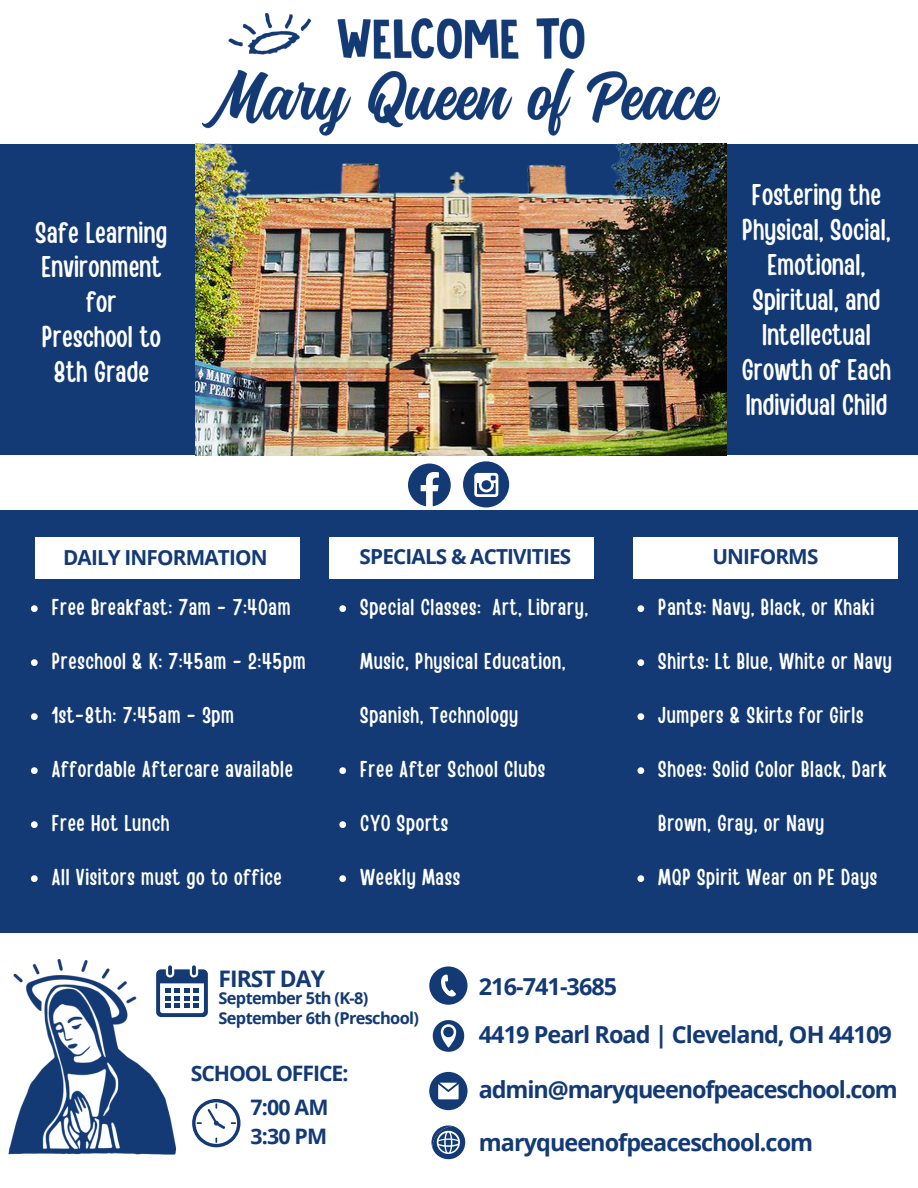
<style>
.page{position:relative;width:918px;height:1188px;background:#133a75}
.page>*{position:absolute;margin:0;border:0;box-sizing:border-box;transform-origin:0 0}
.t1{font:29.7px/34.8px "Handy Casual Condensed";letter-spacing:.005em;color:#fff;text-align:center}
.t2{font:700 23.4px "Open Sans";letter-spacing:-.04em;color:#133a75}
.t3{font:22.8px "Handy Casual Condensed";letter-spacing:.03em;color:#fff}
.t4{font:700 22.8px "Open Sans";letter-spacing:-.04em;color:#133a75}
.t5{font:700 21.3px "Open Sans";letter-spacing:-.05em;color:#133a75}
.t6{font:700 20.7px "Open Sans";letter-spacing:-.04em;color:#133a75}
.t7{font:700 16.35px "Open Sans";letter-spacing:-.04em;color:#133a75}
</style>
<div class="page">
<div style="left:0;top:455px;width:918px;height:55px;background:#fff"></div>
<div style="left:0;top:933px;width:918px;height:255px;background:#fff"></div>
<div style="left:35px;top:538px;width:264px;height:41px;background:#fff"></div>
<div style="left:329px;top:537px;width:265px;height:42px;background:#fff"></div>
<div style="left:633px;top:537px;width:265px;height:42px;background:#fff"></div>
<svg style="left:176px;top:969px;width:32px;height:48px"></svg>
<svg style="left:192px;top:965px;width:4px;height:10px"></svg>
<svg style="left:192px;top:1099px;width:49px;height:48px"></svg>
<svg style="left:431px;top:1125px;width:34px;height:34px"></svg>
<svg style="left:429px;top:966px;width:39px;height:39px"></svg>
<svg style="left:433px;top:1020px;width:31px;height:32px"></svg>
<svg style="left:408px;top:464px;width:43px;height:42px"></svg>
<div style="left:463px;top:461px;width:46px;height:46px;background:#133a75;border-radius:50%"></div>
<svg style="left:474px;top:473px;width:24px;height:24px"></svg>
<img style="left:8px;top:959px;width:168px;height:196px">
<div style="left:0;top:0;width:918px;height:143px;background:#fff"></div>
<img style="left:203px;top:14px;width:516px;height:122px">
<img style="left:196px;top:144px;width:531px;height:311px">
<svg style="left:429px;top:1072px;width:39px;height:38px"></svg>
<svg style="left:31px;top:605px;width:7px;height:7px"></svg>
<svg style="left:31px;top:659px;width:7px;height:7px"></svg>
<svg style="left:31px;top:713px;width:7px;height:7px"></svg>
<svg style="left:31px;top:767px;width:7px;height:7px"></svg>
<svg style="left:31px;top:821px;width:7px;height:7px"></svg>
<svg style="left:31px;top:875px;width:7px;height:7px"></svg>
<svg style="left:339px;top:605px;width:7px;height:7px"></svg>
<svg style="left:339px;top:767px;width:7px;height:7px"></svg>
<svg style="left:339px;top:821px;width:7px;height:7px"></svg>
<svg style="left:339px;top:875px;width:7px;height:7px"></svg>
<svg style="left:637px;top:605px;width:7px;height:7px"></svg>
<svg style="left:637px;top:659px;width:7px;height:7px"></svg>
<svg style="left:637px;top:713px;width:7px;height:7px"></svg>
<svg style="left:637px;top:767px;width:7px;height:7px"></svg>
<svg style="left:637px;top:875px;width:7px;height:7px"></svg>
<p class="t1" style="left:36px;top:213px;width:133px">Safe Learning<br>Environment for</p>
<p class="t1" style="left:42px;top:318px;width:121px">Preschool to<br>8th Grade</p>
<p class="t6" style="left:63px;top:543px;width:206px">DAILY INFORMATION</p>
<p class="t3" style="left:52px;top:593px;width:240px">Free Breakfast: 7am - 7:40am</p>
<p class="t3" style="left:52px;top:647px;width:255px">Preschool &amp; K: 7:45am - 2:45pm</p>
<p class="t3" style="left:52px;top:701px;width:184px">1st-8th: 7:45am - 3pm</p>
<p class="t3" style="left:52px;top:755px;width:243px">Affordable Aftercare available</p>
<p class="t3" style="left:52px;top:809px;width:119px">Free Hot Lunch</p>
<p class="t3" style="left:52px;top:863px;width:232px">All Visitors must go to office</p>
<p class="t6" style="left:360px;top:542px;width:213px">SPECIALS &amp; ACTIVITIES</p>
<p class="t3" style="left:360px;top:593px;width:230px">Special Classes: Art, Library,</p>
<p class="t3" style="left:360px;top:647px;width:207px">Music, Physical Education,</p>
<p class="t3" style="left:360px;top:701px;width:160px">Spanish, Technology</p>
<p class="t3" style="left:360px;top:755px;width:187px">Free After School Clubs</p>
<p class="t3" style="left:360px;top:809px;width:90px">CYO Sports</p>
<p class="t3" style="left:360px;top:863px;width:102px">Weekly Mass</p>
<p class="t1" style="left:742px;top:176px;width:151px">Fostering the<br>Physical, Social,<br>Emotional,<br>Spiritual, and<br>Intellectual<br>Growth of Each<br>Individual Child</p>
<p class="t6" style="left:712px;top:542px;width:107px">UNIFORMS</p>
<p class="t3" style="left:658px;top:593px;width:218px">Pants: Navy, Black, or Khaki</p>
<p class="t3" style="left:658px;top:647px;width:235px">Shirts: Lt Blue, White or Navy</p>
<p class="t3" style="left:658px;top:701px;width:207px">Jumpers &amp; Skirts for Girls</p>
<p class="t3" style="left:658px;top:755px;width:230px">Shoes: Solid Color Black, Dark</p>
<p class="t3" style="left:658px;top:809px;width:168px">Brown, Gray, or Navy</p>
<p class="t3" style="left:658px;top:863px;width:220px">MQP Spirit Wear on PE Days</p>
<p class="t4" style="left:219px;top:963px;width:108px">FIRST DAY</p>
<p class="t7" style="left:219px;top:987px;width:151px">September 5th (K-8)</p>
<p class="t7" style="left:219px;top:1006px;width:202px">September 6th (Preschool)</p>
<p class="t5" style="left:191px;top:1058px;width:159px">SCHOOL OFFICE:</p>
<p class="t5" style="left:251px;top:1092px;width:79px">7:00 AM</p>
<p class="t5" style="left:251px;top:1121px;width:78px">3:30 PM</p>
<p class="t2" style="left:479px;top:970px;width:140px">216-741-3685</p>
<p class="t2" style="left:479px;top:1018px;width:414px">4419 Pearl Road | Cleveland, OH 44109</p>
<p class="t2" style="left:479px;top:1073px;width:420px">admin@maryqueenofpeaceschool.com</p>
<p class="t2" style="left:479px;top:1126px;width:336px">maryqueenofpeaceschool.com</p>
</div>
